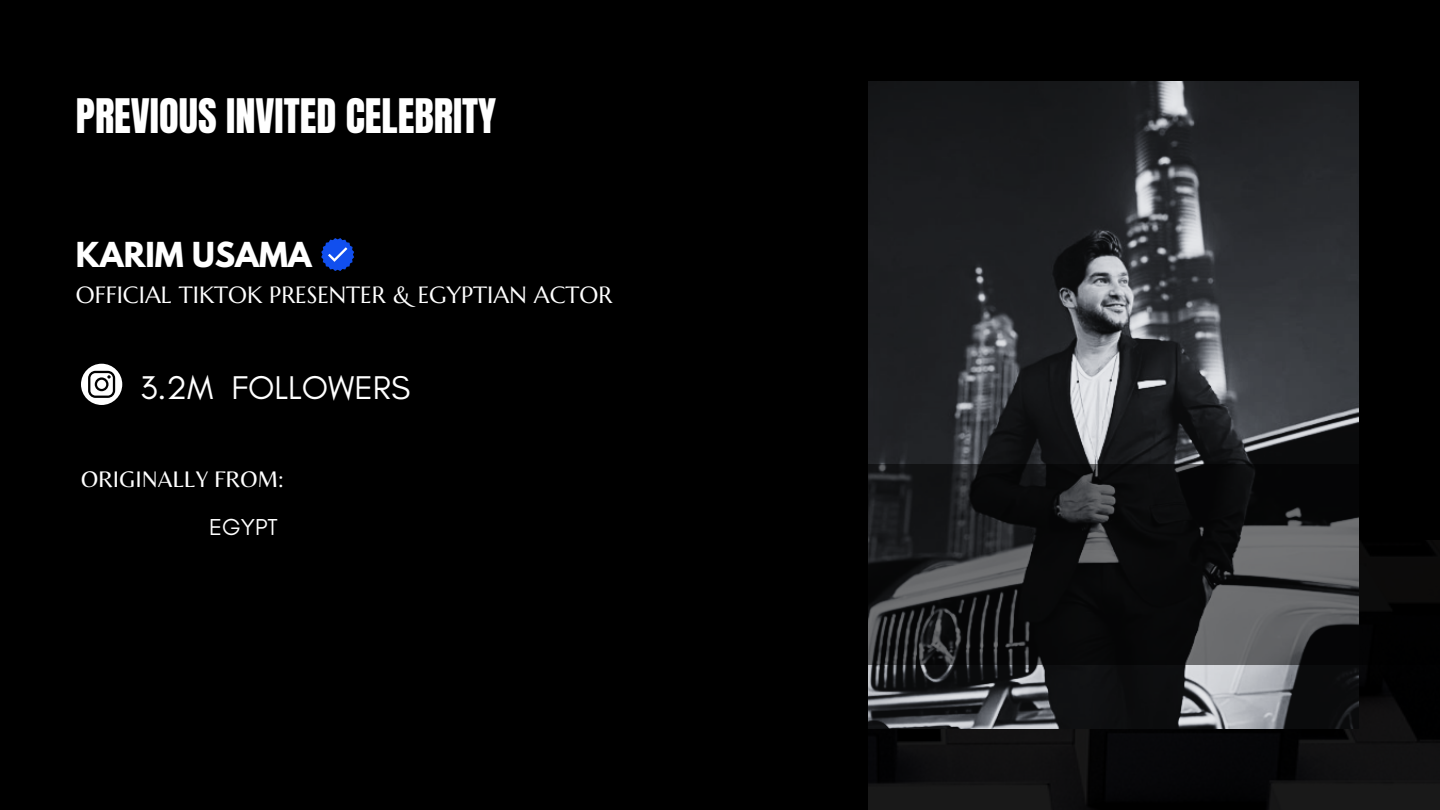
<style>
.page{position:relative;width:1440px;height:810px;background:#000}
.page>*{position:absolute;margin:0;border:0;box-sizing:border-box;transform-origin:0 0}
.t1{font:40.5px "Anton";color:#fff}
.t2{font:33.5px "Glacial Indifference";color:#fff}
.t3{font:700 30.5px "League Spartan";color:#fff}
.t4{font:23.5px "Marcellus";color:#fff}
.t5{font:23.5px "Belleza";color:#fff}
.t6{font:23.5px "Glacial Indifference";color:#fff}
</style>
<div class="page">
<div style="left:837px;top:515px;width:603px;height:295px;background:linear-gradient(to right,#0c0c0d,#0b0b0c)"></div>
<img style="left:868px;top:81px;width:491px;height:647px">
<svg style="left:837px;top:465px;width:603px;height:200px;fill:#09090a"></svg>
<svg style="left:321px;top:238px;width:33px;height:33px"></svg>
<svg style="left:81px;top:364px;width:41px;height:41px"></svg>
<p class="t1" style="left:76px;top:87px;width:422px">PREVIOUS INVITED CELEBRITY</p>
<p class="t3" style="left:76px;top:240px;width:237px">KARIM USAMA</p>
<p class="t4" style="left:76px;top:280px;width:538px">OFFICIAL TIKTOK PRESENTER &amp; EGYPTIAN ACTOR</p>
<p class="t2" style="left:140px;top:367px;width:272px">3.2M FOLLOWERS</p>
<p class="t5" style="left:81px;top:466px;width:204px">ORIGINALLY FROM:</p>
<p class="t6" style="left:209px;top:512px;width:70px">EGYPT</p>
</div>
